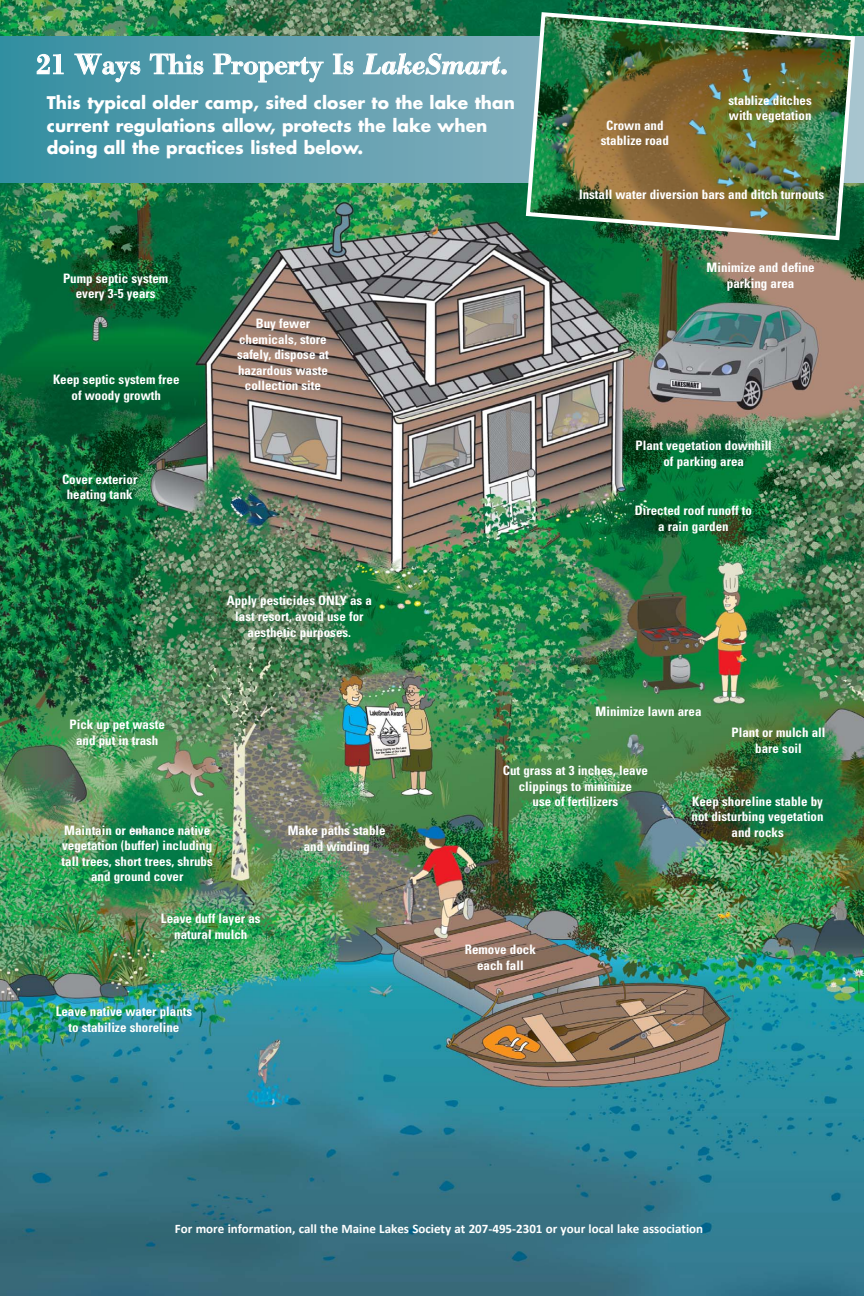
<style>
.page{position:relative;width:864px;height:1296px;background:#fff}
.page>*{position:absolute;margin:0;border:0;box-sizing:border-box;transform-origin:0 0}
.t1{font:500 28px "Bodoni BE";color:#fff}
.t2{font:700 17px/22.3px "Futura";color:#fff}
.t3{font:700 condensed 13px/15.6px "Univers";color:#fff;text-align:center}
.t4{font:700 13px "Calibri";color:#fff}
.s1{font-style:italic}
</style>
<div class="page">
<img style="left:0;top:0;width:864px;height:1296px">
<hr style="left:0;top:36px;width:2px;height:146px;background:#308fa1">
<hr style="left:6px;top:36px;width:3px;height:146px;background:#328fa1">
<hr style="left:14px;top:36px;width:3px;height:146px;background:#3390a2">
<hr style="left:21px;top:36px;width:3px;height:146px;background:#3590a2">
<hr style="left:29px;top:36px;width:3px;height:146px;background:#3690a2">
<hr style="left:36px;top:36px;width:3px;height:146px;background:#3791a3">
<hr style="left:44px;top:36px;width:3px;height:146px;background:#3991a3">
<hr style="left:51px;top:36px;width:3px;height:146px;background:#3b91a4">
<hr style="left:59px;top:36px;width:3px;height:146px;background:#3c92a5">
<hr style="left:66px;top:36px;width:3px;height:146px;background:#3e93a5">
<hr style="left:74px;top:36px;width:3px;height:146px;background:#3f93a5">
<hr style="left:81px;top:36px;width:3px;height:146px;background:#4093a5">
<hr style="left:89px;top:36px;width:3px;height:146px;background:#4294a5">
<hr style="left:96px;top:36px;width:3px;height:146px;background:#4394a6">
<hr style="left:104px;top:36px;width:3px;height:146px;background:#4495a6">
<hr style="left:111px;top:36px;width:3px;height:146px;background:#4695a6">
<hr style="left:119px;top:36px;width:2px;height:146px;background:#4795a7">
<hr style="left:126px;top:36px;width:3px;height:146px;background:#4895a7">
<hr style="left:134px;top:36px;width:2px;height:146px;background:#4996a8">
<hr style="left:141px;top:36px;width:3px;height:146px;background:#4b97a8">
<hr style="left:149px;top:36px;width:2px;height:146px;background:#4c97a8">
<hr style="left:156px;top:36px;width:3px;height:146px;background:#4d98a9">
<hr style="left:164px;top:36px;width:2px;height:146px;background:#4e98a9">
<hr style="left:171px;top:36px;width:3px;height:146px;background:#4f98a9">
<hr style="left:178px;top:36px;width:3px;height:146px;background:#5099aa">
<hr style="left:186px;top:36px;width:3px;height:146px;background:#5199aa">
<hr style="left:193px;top:36px;width:3px;height:146px;background:#5299aa">
<hr style="left:201px;top:36px;width:3px;height:146px;background:#549aab">
<hr style="left:208px;top:36px;width:3px;height:146px;background:#559aab">
<hr style="left:216px;top:36px;width:3px;height:146px;background:#569bac">
<hr style="left:223px;top:36px;width:3px;height:146px;background:#579bac">
<hr style="left:231px;top:36px;width:3px;height:146px;background:#589cac">
<hr style="left:238px;top:36px;width:3px;height:146px;background:#599cad">
<hr style="left:246px;top:36px;width:3px;height:146px;background:#5a9cad">
<hr style="left:253px;top:36px;width:3px;height:146px;background:#5b9dad">
<hr style="left:261px;top:36px;width:3px;height:146px;background:#5c9dae">
<hr style="left:268px;top:36px;width:3px;height:146px;background:#5d9dae">
<hr style="left:276px;top:36px;width:3px;height:146px;background:#5e9eaf">
<hr style="left:283px;top:36px;width:3px;height:146px;background:#5f9faf">
<hr style="left:291px;top:36px;width:3px;height:146px;background:#619faf">
<hr style="left:298px;top:36px;width:3px;height:146px;background:#61a0b0">
<hr style="left:306px;top:36px;width:2px;height:146px;background:#62a0b0">
<hr style="left:313px;top:36px;width:3px;height:146px;background:#63a0b0">
<hr style="left:321px;top:36px;width:2px;height:146px;background:#64a1b1">
<hr style="left:328px;top:36px;width:3px;height:146px;background:#65a1b1">
<hr style="left:336px;top:36px;width:2px;height:146px;background:#66a1b1">
<hr style="left:343px;top:36px;width:3px;height:146px;background:#67a2b3">
<hr style="left:351px;top:36px;width:2px;height:146px;background:#69a3b3">
<hr style="left:358px;top:36px;width:3px;height:146px;background:#69a3b3">
<hr style="left:366px;top:36px;width:2px;height:146px;background:#6aa3b3">
<hr style="left:373px;top:36px;width:3px;height:146px;background:#6ba4b4">
<hr style="left:380px;top:36px;width:3px;height:146px;background:#6ca4b4">
<hr style="left:388px;top:36px;width:3px;height:146px;background:#6da4b4">
<hr style="left:395px;top:36px;width:3px;height:146px;background:#6ea5b5">
<hr style="left:403px;top:36px;width:3px;height:146px;background:#6fa5b5">
<hr style="left:410px;top:36px;width:3px;height:146px;background:#70a6b5">
<hr style="left:418px;top:36px;width:3px;height:146px;background:#71a7b6">
<hr style="left:425px;top:36px;width:3px;height:146px;background:#72a7b7">
<hr style="left:433px;top:36px;width:3px;height:146px;background:#73a7b7">
<hr style="left:440px;top:36px;width:3px;height:146px;background:#74a8b8">
<hr style="left:448px;top:36px;width:3px;height:146px;background:#75a8b8">
<hr style="left:455px;top:36px;width:3px;height:146px;background:#76a9b8">
<hr style="left:463px;top:36px;width:3px;height:146px;background:#76aab9">
<hr style="left:470px;top:36px;width:3px;height:146px;background:#77aab9">
<hr style="left:478px;top:36px;width:3px;height:146px;background:#78aab9">
<hr style="left:485px;top:36px;width:3px;height:146px;background:#7aabba">
<hr style="left:493px;top:36px;width:2px;height:146px;background:#7bacba">
<hr style="left:500px;top:36px;width:3px;height:146px;background:#7cacba">
<hr style="left:508px;top:36px;width:2px;height:146px;background:#7cacbb">
<hr style="left:515px;top:36px;width:3px;height:146px;background:#7dadbb">
<hr style="left:523px;top:36px;width:2px;height:146px;background:#7eadbc">
<hr style="left:859px;top:36px;width:3px;height:146px;background:#a8c5cf">
<hr style="left:863px;top:36px;width:1px;height:146px;background:#a9c6d0">
<img style="left:524px;top:10px;width:333px;height:232px">
<h1 class="t1" style="left:36px;top:54px;width:472px">21 Ways This Property Is <span class="s1">LakeSmart</span>.</h1>
<h2 class="t2" style="left:47px;top:93px;width:470px">This typical older camp, sited closer to the lake than current regulations allow, protects the lake when doing all the practices listed below.</h2>
<p class="t3" style="left:601px;top:119px;width:70px">Crown and stablize road</p>
<p class="t3" style="left:729px;top:94px;width:85px;text-align:left">stablize ditches with vegetation</p>
<p class="t3" style="left:579px;top:188px;width:247px">Install water diversion bars and ditch turnouts</p>
<p class="t3" style="left:63px;top:272px;width:107px">Pump septic system every 3-5 years</p>
<p class="t3" style="left:707px;top:261px;width:110px">Minimize and define parking area</p>
<p class="t3" style="left:53px;top:373px;width:128px">Keep septic system free of woody growth</p>
<p class="t3" style="left:62px;top:473px;width:77px">Cover exterior heating tank</p>
<p class="t3" style="left:237px;top:317px;width:93px">Buy fewer chemicals, store safely, dispose at hazardous waste collection site</p>
<p class="t3" style="left:227px;top:594px;width:147px">Apply pesticides ONLY as a last resort, avoid use for aesthetic purposes.</p>
<p class="t3" style="left:70px;top:718px;width:97px">Pick up pet waste and put in trash</p>
<p class="t3" style="left:62px;top:823px;width:153px">Maintain or enhance native vegetation (buffer) including tall trees, short trees, shrubs and ground cover</p>
<p class="t3" style="left:288px;top:824px;width:100px">Make paths stable and winding</p>
<p class="t3" style="left:161px;top:912px;width:101px">Leave duff layer as natural mulch</p>
<p class="t3" style="left:56px;top:1005px;width:138px">Leave native water plants to stabilize shoreline</p>
<p class="t3" style="left:636px;top:439px;width:138px">Plant vegetation downhill of parking area</p>
<p class="t3" style="left:635px;top:504px;width:119px">Directed roof runoff to a rain garden</p>
<p class="t3" style="left:596px;top:705px;width:107px">Minimize lawn area</p>
<p class="t3" style="left:732px;top:726px;width:96px">Plant or mulch all bare soil</p>
<p class="t3" style="left:503px;top:764px;width:147px">Cut grass at 3 inches, leave clippings to minimize<br>use of fertilizers</p>
<p class="t3" style="left:465px;top:943px;width:73px">Remove dock each fall</p>
<p class="t3" style="left:692px;top:795px;width:133px">Keep shoreline stable by not disturbing vegetation and rocks</p>
<p class="t4" style="left:175px;top:1221px;width:530px">For more information, call the Maine Lakes Society at 207-495-2301 or your local lake association</p>
</div>
